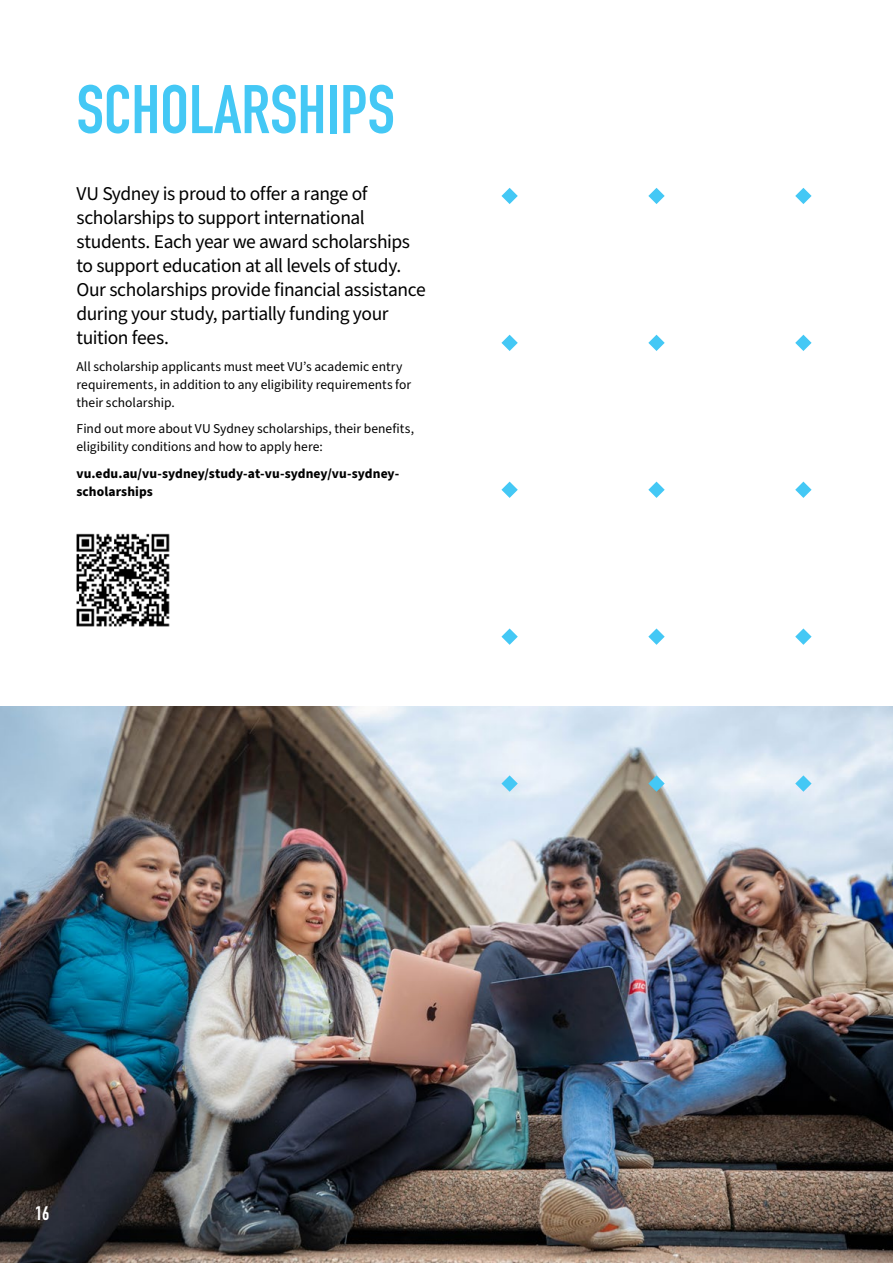
<style>
.page{position:relative;width:893px;height:1263px;background:#fff}
.page>*{position:absolute;margin:0;border:0;box-sizing:border-box;transform-origin:0 0}
.t1{font:67.5px "DIN Engschrift LT Pro";color:#44c8f5}
.t2{font:19.5px/24px "Source Sans Pro";letter-spacing:-.025em;color:#000}
.t3{font:19.35px "DIN Engschrift LT Pro";color:#fff}
.t4{font:13.5px/18px "Source Sans Pro";color:#000}
.t5{font:700 13.5px/18px "Source Sans Pro";letter-spacing:.005em;color:#000}
</style>
<div class="page">
<img style="left:76px;top:533px;width:94px;height:94px">
<img style="left:0;top:707px;width:893px;height:556px">
<svg style="left:501px;top:188px;width:17px;height:16px"></svg>
<svg style="left:648px;top:188px;width:17px;height:16px"></svg>
<svg style="left:795px;top:188px;width:17px;height:16px"></svg>
<svg style="left:501px;top:335px;width:17px;height:16px"></svg>
<svg style="left:501px;top:482px;width:17px;height:16px"></svg>
<svg style="left:501px;top:628px;width:17px;height:17px"></svg>
<svg style="left:501px;top:775px;width:17px;height:17px"></svg>
<svg style="left:648px;top:335px;width:17px;height:16px"></svg>
<svg style="left:648px;top:482px;width:17px;height:16px"></svg>
<svg style="left:648px;top:628px;width:17px;height:17px"></svg>
<svg style="left:648px;top:775px;width:17px;height:17px"></svg>
<svg style="left:795px;top:335px;width:17px;height:16px"></svg>
<svg style="left:795px;top:482px;width:17px;height:16px"></svg>
<svg style="left:795px;top:628px;width:17px;height:17px"></svg>
<svg style="left:795px;top:775px;width:17px;height:17px"></svg>
<h1 class="t1" style="left:77px;top:70px;width:320px">SCHOLARSHIPS</h1>
<p class="t2" style="left:77px;top:182px;width:351px">VU Sydney is proud to offer a range of scholarships to support international students. Each year we award scholarships to support education at all levels of study.<br>Our scholarships provide financial assistance during your study, partially funding your tuition fees.</p>
<p class="t4" style="left:77px;top:357px;width:336px">All scholarship applicants must meet VU’s academic entry requirements, in addition to any eligibility requirements for their scholarship.</p>
<p class="t4" style="left:77px;top:420px;width:339px">Find out more about VU Sydney scholarships, their benefits, eligibility conditions and how to apply here:</p>
<p class="t5" style="left:77px;top:464px;width:324px">vu.edu.au/vu-sydney/study-at-vu-sydney/vu-sydney&shy;scholarships</p>
<p class="t3" style="left:35px;top:1202px;width:16px">16</p>
</div>
